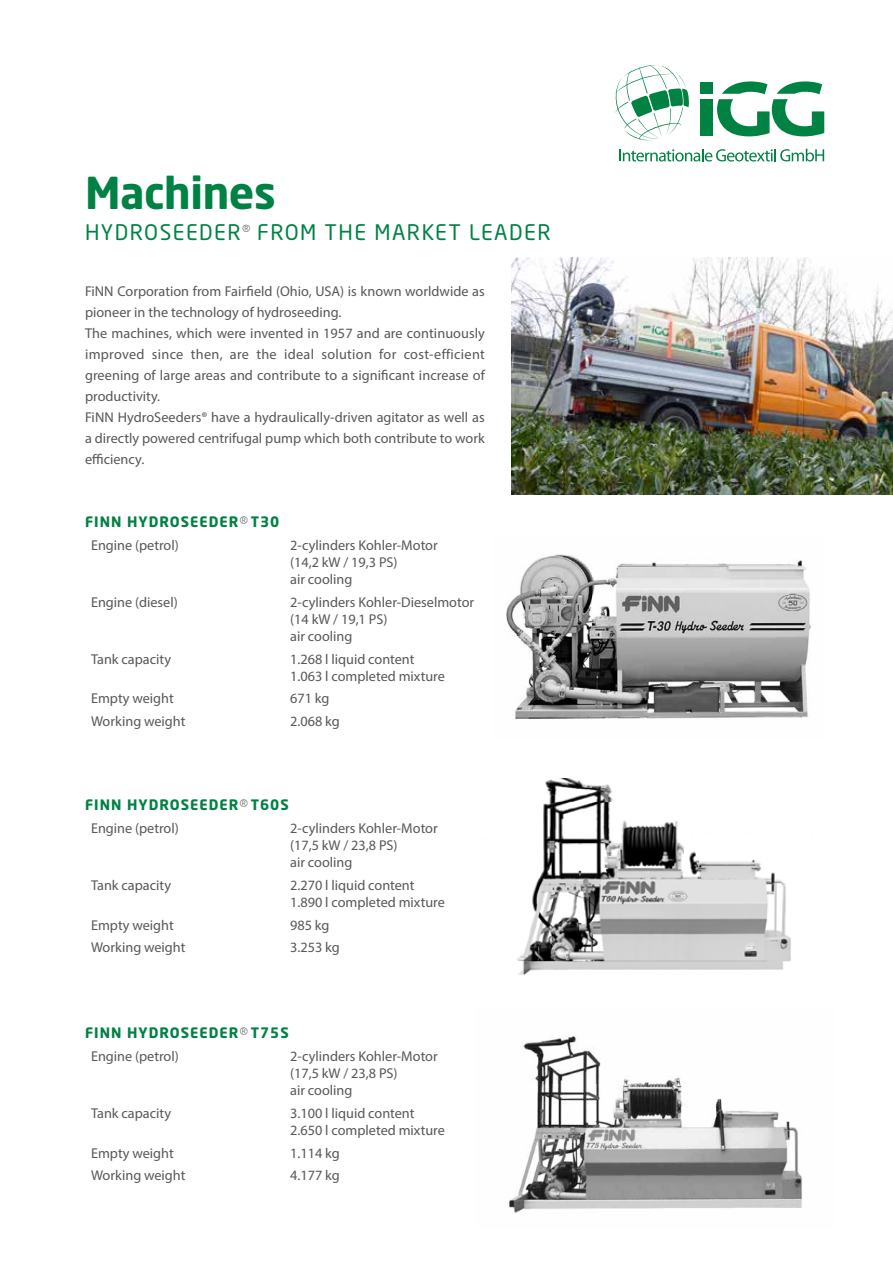
<style>
.page{position:relative;width:893px;height:1263px;background:#fff}
.page>*{position:absolute;margin:0;border:0;box-sizing:border-box;transform-origin:0 0}
.t1{font:700 43.5px "Neo Sans Std";letter-spacing:-.01em;color:#008244}
.t2{font:21.15px "Neo Sans Std";letter-spacing:.07em;color:#008244}
.t3{font:14.25px/17.1px "Myriad Pro";color:#595757}
.t4{font:14.25px/21px "Myriad Pro";color:#575756}
.t5{font:700 14.25px "Neo Sans Std";letter-spacing:.07em;color:#008244}
.s1{font-weight:300;color:#575756}
</style>
<div class="page">
<div style="left:700px;top:82px;width:13px;height:12px;background:#008243"></div>
<div style="left:700px;top:99px;width:13px;height:37px;background:#008243"></div>
<svg style="left:619px;top:149px;width:205px;height:13px"></svg>
<svg style="left:615px;top:64px;width:74px;height:77px"></svg>
<svg style="left:717px;top:81px;width:107px;height:55px"></svg>
<img style="left:506px;top:554px;width:305px;height:166px">
<img style="left:517px;top:778px;width:274px;height:197px">
<img style="left:509px;top:1036px;width:293px;height:177px">
<img style="left:511px;top:258px;width:382px;height:237px">
<h1 class="t1" style="left:85px;top:165px;width:192px">Machines</h1>
<h2 class="t2" style="left:85px;top:220px;width:467px">HYDROSEEDER<sup>®</sup> FROM THE MARKET LEADER</h2>
<p class="t4" style="left:85px;top:281px;width:401px">FiNN Corporation from Fairfield (Ohio, USA) is known worldwide as pioneer in the technology of hydroseeding.<br>The machines, which were invented in 1957 and are continuously improved since then, are the ideal solution for cost-efficient greening of large areas and contribute to a significant increase of productivity.<br>FiNN HydroSeeders® have a hydraulically-driven agitator as well as a directly powered centrifugal pump which both contribute to work efficiency.</p>
<p class="t5" style="left:85px;top:513px;width:196px">FINN HYDROSEEDER<span class="s1">®</span> T30</p>
<p class="t3" style="left:91px;top:536px;width:89px">Engine (petrol)</p>
<p class="t3" style="left:290px;top:536px;width:149px">2-cylinders Kohler-Motor (14,2 kW / 19,3 PS)<br>air cooling</p>
<p class="t4" style="left:91px;top:591px;width:88px">Engine (diesel)</p>
<p class="t3" style="left:290px;top:593px;width:186px">2-cylinders Kohler-Dieselmotor (14 kW / 19,1 PS)<br>air cooling</p>
<p class="t3" style="left:91px;top:650px;width:81px">Tank capacity</p>
<p class="t3" style="left:290px;top:650px;width:156px">1.268 l liquid content<br>1.063 l completed mixture</p>
<p class="t3" style="left:91px;top:690px;width:84px">Empty weight</p>
<p class="t3" style="left:290px;top:690px;width:41px">671 kg</p>
<p class="t3" style="left:91px;top:712px;width:96px">Working weight</p>
<p class="t3" style="left:290px;top:712px;width:51px">2.068 kg</p>
<p class="t5" style="left:85px;top:796px;width:205px">FINN HYDROSEEDER<span class="s1">®</span> T60S</p>
<p class="t3" style="left:91px;top:819px;width:89px">Engine (petrol)</p>
<p class="t3" style="left:290px;top:819px;width:149px">2-cylinders Kohler-Motor (17,5 kW / 23,8 PS)<br>air cooling</p>
<p class="t3" style="left:91px;top:876px;width:81px">Tank capacity</p>
<p class="t3" style="left:290px;top:876px;width:156px">2.270 l liquid content<br>1.890 l completed mixture</p>
<p class="t3" style="left:91px;top:916px;width:84px">Empty weight</p>
<p class="t3" style="left:290px;top:916px;width:41px">985 kg</p>
<p class="t3" style="left:91px;top:939px;width:96px">Working weight</p>
<p class="t3" style="left:290px;top:939px;width:51px">3.253 kg</p>
<p class="t5" style="left:85px;top:1024px;width:205px">FINN HYDROSEEDER<span class="s1">®</span> T75S</p>
<p class="t3" style="left:91px;top:1047px;width:89px">Engine (petrol)</p>
<p class="t3" style="left:290px;top:1047px;width:149px">2-cylinders Kohler-Motor (17,5 kW / 23,8 PS)<br>air cooling</p>
<p class="t3" style="left:91px;top:1104px;width:81px">Tank capacity</p>
<p class="t3" style="left:290px;top:1104px;width:156px">3.100 l liquid content<br>2.650 l completed mixture</p>
<p class="t3" style="left:91px;top:1144px;width:84px">Empty weight</p>
<p class="t3" style="left:290px;top:1144px;width:51px">1.114 kg</p>
<p class="t3" style="left:91px;top:1167px;width:96px">Working weight</p>
<p class="t3" style="left:290px;top:1167px;width:51px">4.177 kg</p>
</div>
